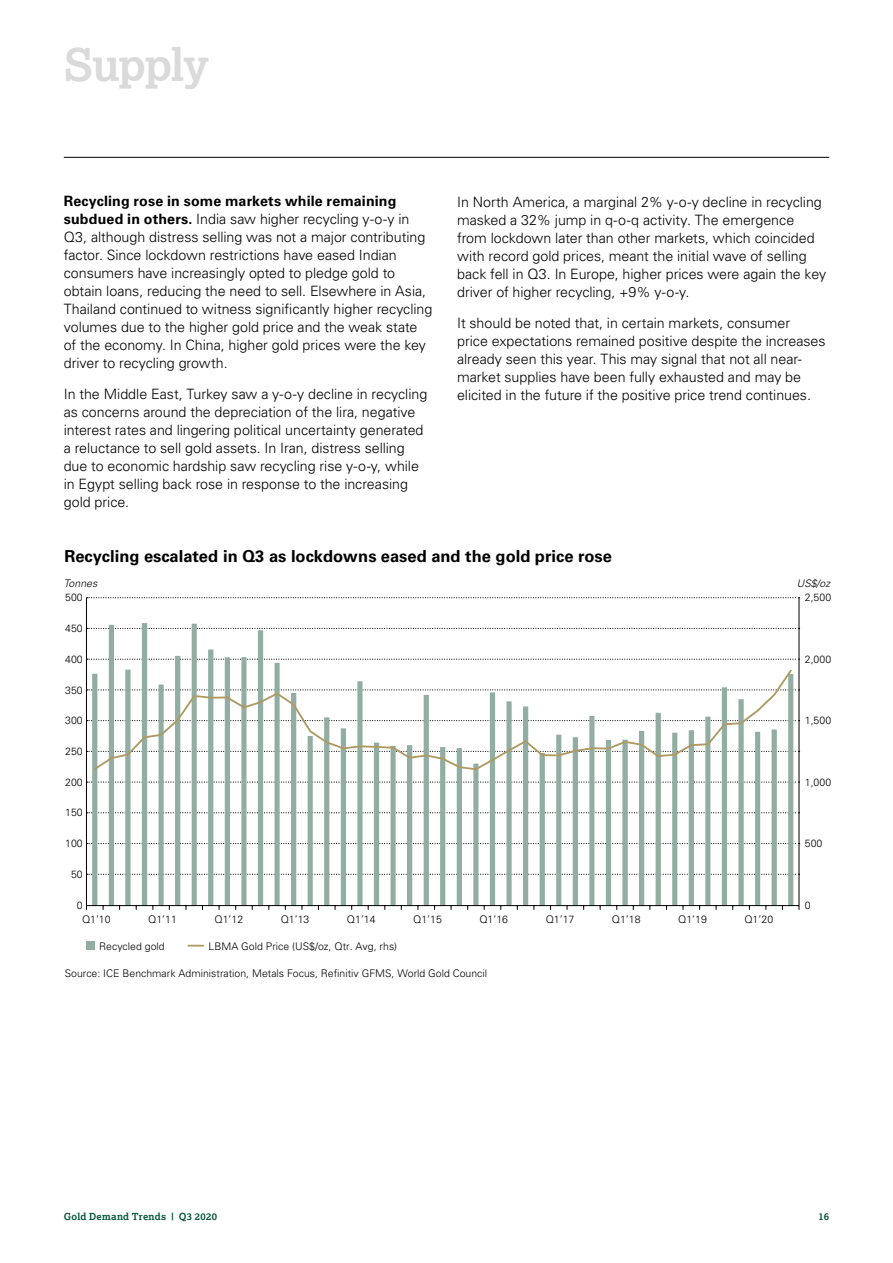
<style>
.page{position:relative;width:893px;height:1263px;background:#fff}
.page>*{position:absolute;margin:0;border:0;box-sizing:border-box;transform-origin:0 0}
.Page_Heading{font:700 45px "Lexia";letter-spacing:-.03em;color:#dadada}
.t1{font:700 16.5px "Univers";color:#000}
.Body_copy_Univers_9{font:300 14.25px/18px "Univers";letter-spacing:-.005em;color:#000}
.t2{font:300 10.5px "Univers";color:#000}
.t3{font:italic 300 10.5px "Univers";color:#000}
.t4{font:700 9.75px "Lexia";letter-spacing:.025em;color:#00533a}
.s1{font-weight:700}
</style>
<div class="page">
<hr style="left:64px;top:157px;width:765px;height:1px;background:#000">
<svg style="left:87px;top:597px;width:713px;height:1px"></svg>
<hr style="left:799px;top:598px;width:1px;height:312px;background:#000">
<hr style="left:86px;top:598px;width:1px;height:312px;background:#000">
<svg style="left:87px;top:623px;width:713px;height:287px"></svg>
<svg style="left:92px;top:668px;width:701px;height:104px"></svg>
<div style="left:86px;top:942px;width:9px;height:8px;background:#92ada1"></div>
<svg style="left:188px;top:945px;width:15px;height:1px"></svg>
<p class="Page_Heading" style="left:64px;top:36px;width:147px">Supply</p>
<p class="Body_copy_Univers_9" style="left:64px;top:192px;width:370px"><span class="s1">Recycling rose in some markets while remaining subdued in others.</span> India saw higher recycling y-o-y in Q3, although distress selling was not a major contributing factor. Since lockdown restrictions have eased Indian consumers have increasingly opted to pledge gold to obtain loans, reducing the need to sell. Elsewhere in Asia, Thailand continued to witness significantly higher recycling volumes due to the higher gold price and the weak state of the economy. In China, higher gold prices were the key driver to recycling growth.</p>
<p class="Body_copy_Univers_9" style="left:64px;top:385px;width:365px">In the Middle East, Turkey saw a y-o-y decline in recycling as concerns around the depreciation of the lira, negative interest rates and lingering political uncertainty generated a reluctance to sell gold assets. In Iran, distress selling due to economic hardship saw recycling rise y-o-y, while in Egypt selling back rose in response to the increasing gold price.</p>
<p class="Body_copy_Univers_9" style="left:457px;top:193px;width:371px">In North America, a marginal 2% y-o-y decline in recycling masked a 32% jump in q-o-q activity. The emergence from lockdown later than other markets, which coincided with record gold prices, meant the initial wave of selling back fell in Q3. In Europe, higher prices were again the key driver of higher recycling, +9% y-o-y.</p>
<p class="Body_copy_Univers_9" style="left:457px;top:313px;width:370px">It should be noted that, in certain markets, consumer<br>price expectations remained positive despite the increases already seen this year. This may signal that not all near&shy;market supplies have been fully exhausted and may be elicited in the future if the positive price trend continues.</p>
<p class="t1" style="left:64px;top:546px;width:549px">Recycling escalated in Q3 as lockdowns eased and the gold price rose</p>
<p class="t3" style="left:64px;top:577px;width:35px">Tonnes</p>
<p class="t3" style="left:797px;top:577px;width:35px">US$/oz</p>
<p class="t2" style="left:65px;top:591px;width:19px">500</p>
<p class="t2" style="left:65px;top:622px;width:19px">450</p>
<p class="t2" style="left:65px;top:653px;width:19px">400</p>
<p class="t2" style="left:65px;top:683px;width:19px">350</p>
<p class="t2" style="left:65px;top:714px;width:19px">300</p>
<p class="t2" style="left:65px;top:745px;width:19px">250</p>
<p class="t2" style="left:65px;top:775px;width:19px">200</p>
<p class="t2" style="left:65px;top:806px;width:19px">150</p>
<p class="t2" style="left:65px;top:837px;width:19px">100</p>
<p class="t2" style="left:71px;top:868px;width:13px">50</p>
<p class="t2" style="left:77px;top:899px;width:7px">0</p>
<p class="t2" style="left:82px;top:913px;width:30px">Q1’10</p>
<p class="t2" style="left:148px;top:913px;width:30px">Q1’11</p>
<p class="t2" style="left:214px;top:913px;width:30px">Q1’12</p>
<p class="t2" style="left:281px;top:913px;width:30px">Q1’13</p>
<p class="t2" style="left:347px;top:913px;width:30px">Q1’14</p>
<p class="t2" style="left:413px;top:913px;width:30px">Q1’15</p>
<p class="t2" style="left:479px;top:913px;width:30px">Q1’16</p>
<p class="t2" style="left:546px;top:913px;width:30px">Q1’17</p>
<p class="t2" style="left:612px;top:913px;width:30px">Q1’18</p>
<p class="t2" style="left:678px;top:913px;width:30px">Q1’19</p>
<p class="t2" style="left:744px;top:913px;width:30px">Q1’20</p>
<p class="t2" style="left:99px;top:940px;width:67px">Recycled gold</p>
<p class="t2" style="left:208px;top:940px;width:190px">LBMA Gold Price (US$/oz, Qtr. Avg, rhs)</p>
<p class="t2" style="left:65px;top:966px;width:424px">Source: ICE Benchmark Administration, Metals Focus, Refinitiv GFMS, World Gold Council</p>
<p class="t2" style="left:805px;top:591px;width:28px">2,500</p>
<p class="t2" style="left:805px;top:653px;width:28px">2,000</p>
<p class="t2" style="left:805px;top:714px;width:28px">1,500</p>
<p class="t2" style="left:805px;top:775px;width:28px">1,000</p>
<p class="t2" style="left:805px;top:837px;width:19px">500</p>
<p class="t2" style="left:805px;top:899px;width:7px">0</p>
<p class="t4" style="left:64px;top:1211px;width:155px">Gold Demand Trends | Q3 2020</p>
<p class="t4" style="left:819px;top:1211px;width:12px">16</p>
</div>
